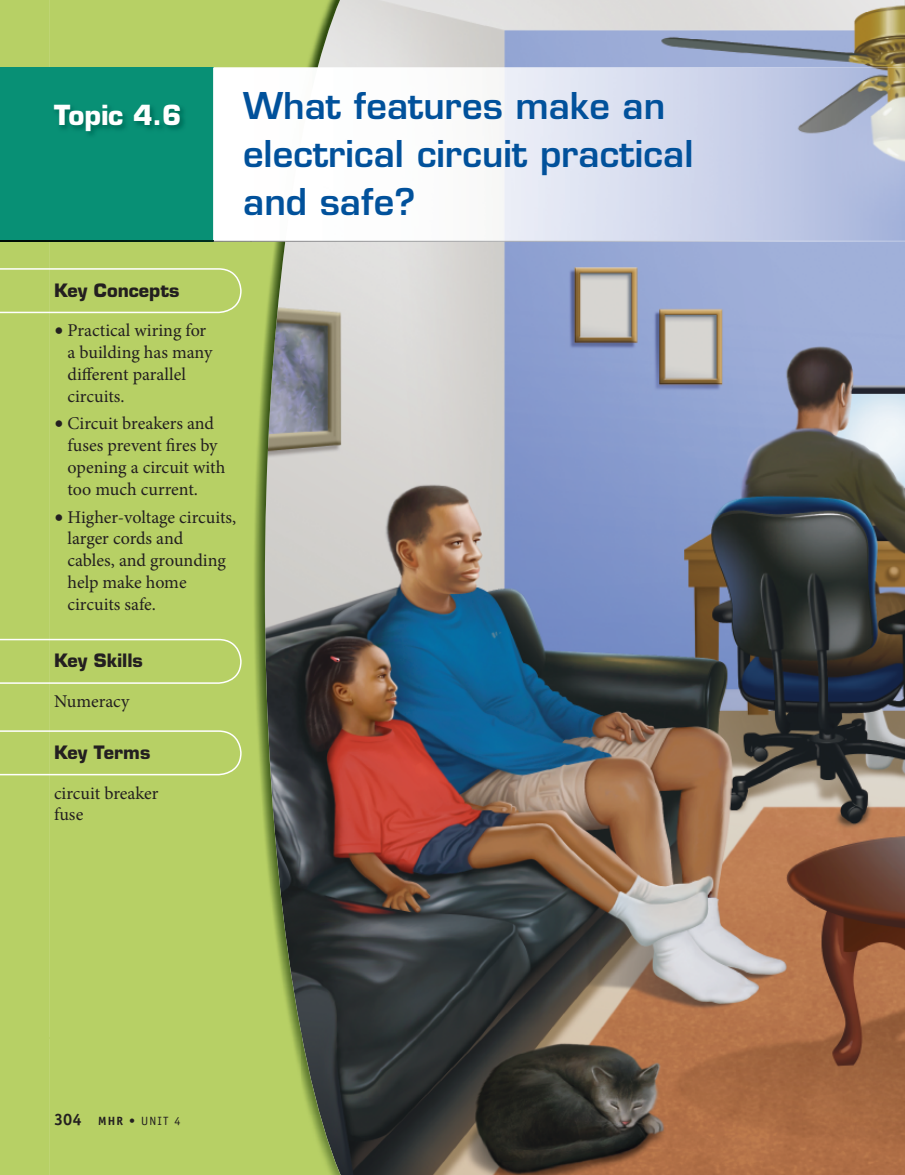
<style>
.page{position:relative;width:905px;height:1175px;background:#fff}
.page>*{position:absolute;margin:0;border:0;box-sizing:border-box;transform-origin:0 0}
.t1{font:600 36px/48px "Eurostile";color:#01519b}
.t2{font:700 27px "Eurostile";color:#fff}
.t3{font:18px/21.8px "Minion Pro";color:#231f20}
.t4{font:700 18px "Eurostile";color:#231f20}
.t5{font:12px "Officina Sans";color:#231f20}
.s1{font-size:24.75px}
.s2{font-weight:700;font-size:16.5px}
.s3{font-weight:700}
</style>
<div class="page">
<img style="left:0;top:0;width:904px;height:1174px">
<img style="left:49px;top:0;width:303px;height:68px">
<div style="left:201px;top:242px;width:50px;height:932px;background:#b7d065"></div>
<div style="left:49px;top:242px;width:152px;height:932px;background:#b7d065"></div>
<img style="left:251px;top:242px;width:51px;height:932px">
<img style="left:301px;top:1032px;width:51px;height:142px">
<div style="left:0;top:68px;width:213px;height:174px;background:#089075"></div>
<img style="left:285px;top:68px;width:619px;height:174px">
<img style="left:213px;top:68px;width:104px;height:173px">
<img style="left:0;top:241px;width:285px;height:1px">
<div style="left:0;top:267px;width:242px;height:509px;background:#b7d065"></div>
<p class="t2" style="left:54px;top:105px;width:129px">Topic 4.6</p>
<p class="t1" style="left:243px;top:86px;width:452px">What features make an electrical circuit practical and safe?</p>
<p class="t4" style="left:54px;top:283px;width:127px">Key Concepts</p>
<p class="t3" style="left:68px;top:321px;width:146px;text-indent:-14px"><span class="s1">•</span> Practical wiring for a building has many different parallel circuits.</p>
<p class="t3" style="left:68px;top:414px;width:159px;text-indent:-14px"><span class="s1">•</span> Circuit breakers and fuses prevent fires by opening a circuit with too much current.</p>
<p class="t3" style="left:68px;top:507px;width:170px;text-indent:-14px"><span class="s1">•</span> Higher-voltage circuits, larger cords and<br>cables, and grounding help make home circuits safe.</p>
<p class="t4" style="left:54px;top:654px;width:90px">Key Skills</p>
<p class="t3" style="left:54px;top:692px;width:77px">Numeracy</p>
<p class="t4" style="left:54px;top:745px;width:98px">Key Terms</p>
<p class="t3" style="left:54px;top:783px;width:106px">circuit breaker fuse</p>
<p class="t5" style="left:54px;top:1116px;width:128px"><span class="s2">304</span> <span class="s3">MHR •</span> UNIT 4</p>
</div>
